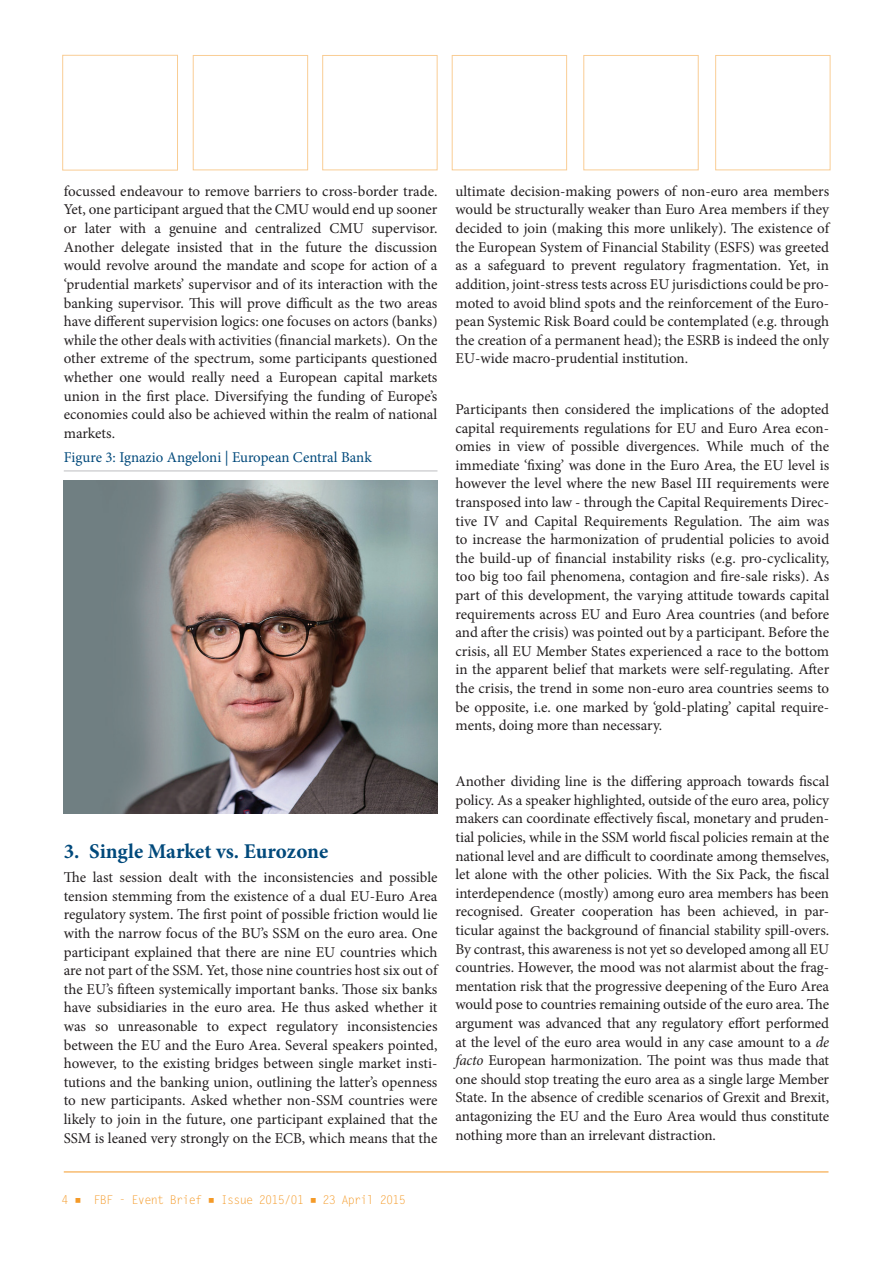
<style>
.page{position:relative;width:893px;height:1263px;background:#fff}
.page>*{position:absolute;margin:0;border:0;box-sizing:border-box;transform-origin:0 0}
.t1{font:700 21px "Minion Pro";color:#00497b}
.body_text{font:15px/18.6px "Minion Pro";letter-spacing:-.005em;color:#231f20;text-align:justify}
.image_title{font:15px "Minion Pro";color:#00497b}
.t2{font:12px "Letter Gothic Std";letter-spacing:-.07em;color:#f49a28}
.s1{font-style:italic}
</style>
<div class="page">
<hr style="left:64px;top:1172px;width:764px;height:1px;background:#f49a28">
<hr style="left:64px;top:471px;width:373px;height:1px;background:#bcbdc0">
<img style="left:64px;top:481px;width:373px;height:332px">
<p class="body_text" style="left:64px;top:182px;width:375px">focussed endeavour to remove barriers to cross-border trade.<br>Yet, one participant argued that the CMU would end up sooner or later with a genuine and centralized CMU supervisor.<br>Another delegate insisted that in the future the discussion would revolve around the mandate and scope for action of a ‘prudential markets’ supervisor and of its interaction with the banking supervisor. This will prove difficult as the two areas have different supervision logics: one focuses on actors (banks) while the other deals with activities (financial markets). On the other extreme of the spectrum, some participants questioned whether one would really need a European capital markets union in the first place. Diversifying the funding of Europe’s economies could also be achieved within the realm of national markets.</p>
<p class="image_title" style="left:64px;top:447px;width:310px">Figure 3: Ignazio Angeloni | European Central Bank</p>
<p class="body_text" style="left:455px;top:182px;width:375px">ultimate decision-making powers of non-euro area members would be structurally weaker than Euro Area members if they decided to join (making this more unlikely). The existence of the European System of Financial Stability (ESFS) was greeted as a safeguard to prevent regulatory fragmentation. Yet, in addition, joint-stress tests across EU jurisdictions could be pro&shy;moted to avoid blind spots and the reinforcement of the Euro&shy;pean Systemic Risk Board could be contemplated (e.g. through the creation of a permanent head); the ESRB is indeed the only EU-wide macro-prudential institution.</p>
<p class="body_text" style="left:455px;top:400px;width:375px">Participants then considered the implications of the adopted capital requirements regulations for EU and Euro Area econ&shy;omies in view of possible divergences. While much of the immediate ‘fixing’ was done in the Euro Area, the EU level is however the level where the new Basel III requirements were transposed into law - through the Capital Requirements Direc&shy;tive IV and Capital Requirements Regulation. The aim was to increase the harmonization of prudential policies to avoid the build-up of financial instability risks (e.g. pro-cyclicality, too big too fail phenomena, contagion and fire-sale risks). As part of this development, the varying attitude towards capital requirements across EU and Euro Area countries (and before and after the crisis) was pointed out by a participant. Before the crisis, all EU Member States experienced a race to the bottom in the apparent belief that markets were self-regulating. After the crisis, the trend in some non-euro area countries seems to be opposite, i.e. one marked by ‘gold-plating’ capital require&shy;ments, doing more than necessary.</p>
<p class="t1" style="left:64px;top:836px;width:266px">3. Single Market vs. Eurozone</p>
<p class="body_text" style="left:64px;top:868px;width:375px">The last session dealt with the inconsistencies and possible tension stemming from the existence of a dual EU-Euro Area regulatory system. The first point of possible friction would lie with the narrow focus of the BU’s SSM on the euro area. One participant explained that there are nine EU countries which are not part of the SSM. Yet, those nine countries host six out of the EU’s fifteen systemically important banks. Those six banks have subsidiaries in the euro area. He thus asked whether it was so unreasonable to expect regulatory inconsistencies between the EU and the Euro Area. Several speakers pointed, however, to the existing bridges between single market insti&shy;tutions and the banking union, outlining the latter’s openness to new participants. Asked whether non-SSM countries were likely to join in the future, one participant explained that the SSM is leaned very strongly on the ECB, which means that the</p>
<p class="body_text" style="left:455px;top:772px;width:375px">Another dividing line is the differing approach towards fiscal policy. As a speaker highlighted, outside of the euro area, policy makers can coordinate effectively fiscal, monetary and pruden&shy;tial policies, while in the SSM world fiscal policies remain at the national level and are difficult to coordinate among themselves, let alone with the other policies. With the Six Pack, the fiscal interdependence (mostly) among euro area members has been recognised. Greater cooperation has been achieved, in par&shy;ticular against the background of financial stability spill-overs.<br>By contrast, this awareness is not yet so developed among all EU countries. However, the mood was not alarmist about the frag&shy;mentation risk that the progressive deepening of the Euro Area would pose to countries remaining outside of the euro area. The argument was advanced that any regulatory effort performed at the level of the euro area would in any case amount to a <span class="s1">de facto</span> European harmonization. The point was thus made that one should stop treating the euro area as a single large Member State. In the absence of credible scenarios of Grexit and Brexit, antagonizing the EU and the Euro Area would thus constitute nothing more than an irrelevant distraction.</p>
<p class="t2" style="left:62px;top:1193px;width:346px">4 ■ FBF - Event Brief ■ Issue 2015/01 ■ 23 April 2015</p>
</div>
